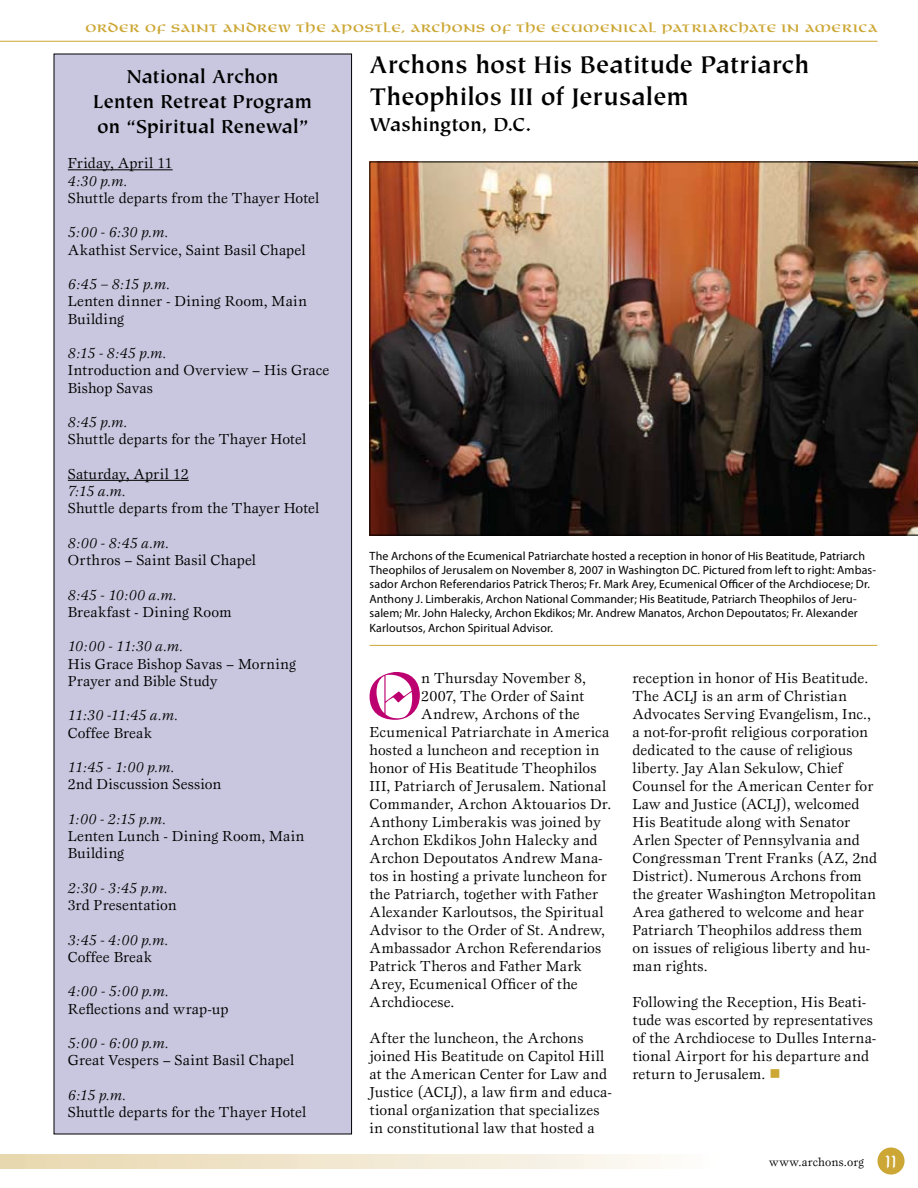
<style>
.page{position:relative;width:918px;height:1188px;background:#fff}
.page>*{position:absolute;margin:0;border:0;box-sizing:border-box;transform-origin:0 0}
.t1{font:63.75px "Goudy Text";color:#bc0070}
.t2{font:700 27px/32.4px "Tiepolo";letter-spacing:-.015em;color:#000}
.t3{font:700 21px/25.2px "Tiepolo";letter-spacing:-.01em;color:#000;text-align:center}
.t4{font:16.5px "Omnia";letter-spacing:.005em;color:#cca735}
.t5{font:15px/18px "Esprit";letter-spacing:.01em;color:#000}
.t6{font:italic 15px "Esprit";color:#000}
.t7{font:12px/14.4px "Myriad Pro";letter-spacing:.005em;color:#000}
.t8{font:12px "Esprit";letter-spacing:.01em;color:#000}
.s1{color:#cca735}
.s2{font-family:"Goudy Text";font-size:21px;color:#fff}
</style>
<div class="page">
<div style="left:54px;top:54px;width:298px;height:1080px;background:#c8c7df"></div>
<hr style="left:68px;top:169px;width:105px;height:1px;background:#000">
<hr style="left:68px;top:480px;width:121px;height:1px;background:#000">
<hr style="left:370px;top:645px;width:507px;height:1px;background:#cca735">
<img style="left:370px;top:162px;width:548px;height:374px">
<svg style="left:0;top:1154px;width:880px;height:14px"></svg>
<hr style="left:0;top:41px;width:878px;height:1px;background:#cca735">
<div style="left:878px;top:1148px;width:27px;height:27px;background:#cca735;border-radius:50%"></div>
<p class="t4" style="left:85px;top:22px;width:794px">Order of Saint Andrew the Apostle, Archons of the Ecumenical Patriarchate in America</p>
<h3 class="t3" style="left:93px;top:64px;width:221px">National Archon<br>Lenten Retreat Program on “Spiritual Renewal”</h3>
<p class="t5" style="left:68px;top:154px;width:106px">Friday, April 11</p>
<p class="t6" style="left:68px;top:172px;width:61px">4:30 p.m.</p>
<p class="t5" style="left:68px;top:189px;width:253px">Shuttle departs from the Thayer Hotel</p>
<p class="t6" style="left:68px;top:224px;width:102px">5:00 - 6:30 p.m.</p>
<p class="t5" style="left:68px;top:240px;width:239px">Akathist Service, Saint Basil Chapel</p>
<p class="t6" style="left:68px;top:275px;width:104px">6:45 – 8:15 p.m.</p>
<p class="t5" style="left:68px;top:293px;width:241px;line-height:17.2px">Lenten dinner - Dining Room, Main<br>Building</p>
<p class="t6" style="left:68px;top:344px;width:100px">8:15 - 8:45 p.m.</p>
<p class="t5" style="left:68px;top:362px;width:263px;line-height:17.2px">Introduction and Overview – His Grace<br>Bishop Savas</p>
<p class="t6" style="left:68px;top:413px;width:61px">8:45 p.m.</p>
<p class="t5" style="left:68px;top:430px;width:240px">Shuttle departs for the Thayer Hotel</p>
<p class="t5" style="left:68px;top:465px;width:122px">Saturday, April 12</p>
<p class="t6" style="left:68px;top:482px;width:60px">7:15 a.m.</p>
<p class="t5" style="left:68px;top:499px;width:253px">Shuttle departs from the Thayer Hotel</p>
<p class="t6" style="left:68px;top:534px;width:103px">8:00 - 8:45 a.m.</p>
<p class="t5" style="left:68px;top:551px;width:190px">Orthros – Saint Basil Chapel</p>
<p class="t6" style="left:68px;top:586px;width:110px">8:45 - 10:00 a.m.</p>
<p class="t5" style="left:68px;top:603px;width:165px">Breakfast - Dining Room</p>
<p class="t6" style="left:68px;top:638px;width:117px">10:00 - 11:30 a.m.</p>
<p class="t5" style="left:68px;top:655px;width:230px;line-height:17.2px">His Grace Bishop Savas – Morning<br>Prayer and Bible Study</p>
<p class="t6" style="left:68px;top:707px;width:112px">11:30 -11:45 a.m.</p>
<p class="t5" style="left:68px;top:723px;width:86px">Coffee Break</p>
<p class="t6" style="left:68px;top:758px;width:108px">11:45 - 1:00 p.m.</p>
<p class="t5" style="left:68px;top:775px;width:155px">2nd Discussion Session</p>
<p class="t6" style="left:68px;top:810px;width:100px">1:00 - 2:15 p.m.</p>
<p class="t5" style="left:68px;top:827px;width:238px;line-height:17.2px">Lenten Lunch - Dining Room, Main<br>Building</p>
<p class="t6" style="left:68px;top:879px;width:102px">2:30 - 3:45 p.m.</p>
<p class="t5" style="left:68px;top:896px;width:110px">3rd Presentation</p>
<p class="t6" style="left:68px;top:931px;width:102px">3:45 - 4:00 p.m.</p>
<p class="t5" style="left:68px;top:948px;width:86px">Coffee Break</p>
<p class="t6" style="left:68px;top:983px;width:102px">4:00 - 5:00 p.m.</p>
<p class="t5" style="left:68px;top:999px;width:162px">Reflections and wrap-up</p>
<p class="t6" style="left:68px;top:1034px;width:103px">5:00 - 6:00 p.m.</p>
<p class="t5" style="left:68px;top:1051px;width:228px">Great Vespers – Saint Basil Chapel</p>
<p class="t6" style="left:68px;top:1086px;width:60px">6:15 p.m.</p>
<p class="t5" style="left:68px;top:1103px;width:240px">Shuttle departs for the Thayer Hotel</p>
<h2 class="t2" style="left:370px;top:49px;width:442px">Archons host His Beatitude Patriarch<br>Theophilos III of Jerusalem</h2>
<h3 class="t3" style="left:370px;top:112px;width:163px">Washington, D.C.</h3>
<p class="t7" style="left:370px;top:548px;width:508px">The Archons of the Ecumenical Patriarchate hosted a reception in honor of His Beatitude, Patriarch Theophilos of Jerusalem on November 8, 2007 in Washington DC. Pictured from left to right: Ambas&shy;sador Archon Referendarios Patrick Theros; Fr. Mark Arey, Ecumenical Officer of the Archdiocese; Dr.<br>Anthony J. Limberakis, Archon National Commander; His Beatitude, Patriarch Theophilos of Jeru&shy;salem; Mr. John Halecky, Archon Ekdikos; Mr. Andrew Manatos, Archon Depoutatos; Fr. Alexander Karloutsos, Archon Spiritual Advisor.</p>
<h1 class="t1" style="left:366px;top:660px;width:57px">O</h1>
<p class="t5" style="left:421px;top:669px;width:166px">n Thursday November 8,</p>
<p class="t5" style="left:421px;top:687px;width:164px">2007, The Order of Saint</p>
<p class="t5" style="left:421px;top:705px;width:160px">Andrew, Archons of the</p>
<p class="t5" style="left:370px;top:723px;width:241px">Ecumenical Patriarchate in America</p>
<p class="t5" style="left:370px;top:741px;width:231px">hosted a luncheon and reception in</p>
<p class="t5" style="left:370px;top:759px;width:229px">honor of His Beatitude Theophilos</p>
<p class="t5" style="left:370px;top:777px;width:238px">III, Patriarch of Jerusalem. National</p>
<p class="t5" style="left:370px;top:795px;width:243px">Commander, Archon Aktouarios Dr.</p>
<p class="t5" style="left:370px;top:813px;width:233px">Anthony Limberakis was joined by</p>
<p class="t5" style="left:370px;top:831px;width:229px">Archon Ekdikos John Halecky and</p>
<p class="t5" style="left:370px;top:849px;width:235px">Archon Depoutatos Andrew Mana-</p>
<p class="t5" style="left:370px;top:867px;width:239px">tos in hosting a private luncheon for</p>
<p class="t5" style="left:370px;top:885px;width:230px">the Patriarch, together with Father</p>
<p class="t5" style="left:370px;top:903px;width:235px">Alexander Karloutsos, the Spiritual</p>
<p class="t5" style="left:370px;top:921px;width:237px">Advisor to the Order of St. Andrew,</p>
<p class="t5" style="left:370px;top:939px;width:233px">Ambassador Archon Referendarios</p>
<p class="t5" style="left:370px;top:957px;width:214px">Patrick Theros and Father Mark</p>
<p class="t5" style="left:370px;top:975px;width:210px">Arey, Ecumenical Officer of the</p>
<p class="t5" style="left:370px;top:993px;width:86px">Archdiocese.</p>
<p class="t5" style="left:370px;top:1029px;width:244px">After the luncheon, the Archons joined His Beatitude on Capitol Hill at the American Center for Law and Justice (ACLJ), a law firm and educa&shy;tional organization that specializes in constitutional law that hosted a</p>
<p class="t5" style="left:633px;top:669px;width:246px">reception in honor of His Beatitude.<br>The ACLJ is an arm of Christian Advocates Serving Evangelism, Inc., a not-for-profit religious corporation dedicated to the cause of religious liberty. Jay Alan Sekulow, Chief Counsel for the American Center for Law and Justice (ACLJ), welcomed His Beatitude along with Senator Arlen Specter of Pennsylvania and Congressman Trent Franks (AZ, 2nd District). Numerous Archons from the greater Washington Metropolitan Area gathered to welcome and hear Patriarch Theophilos address them on issues of religious liberty and hu&shy;man rights.</p>
<p class="t5" style="left:633px;top:993px;width:245px">Following the Reception, His Beati&shy;tude was escorted by representatives of the Archdiocese to Dulles Interna&shy;tional Airport for his departure and return to Jerusalem. <span class="s1">■</span></p>
<p class="t8" style="left:769px;top:1154px;width:130px">www.archons.org <span class="s2">11</span></p>
</div>
